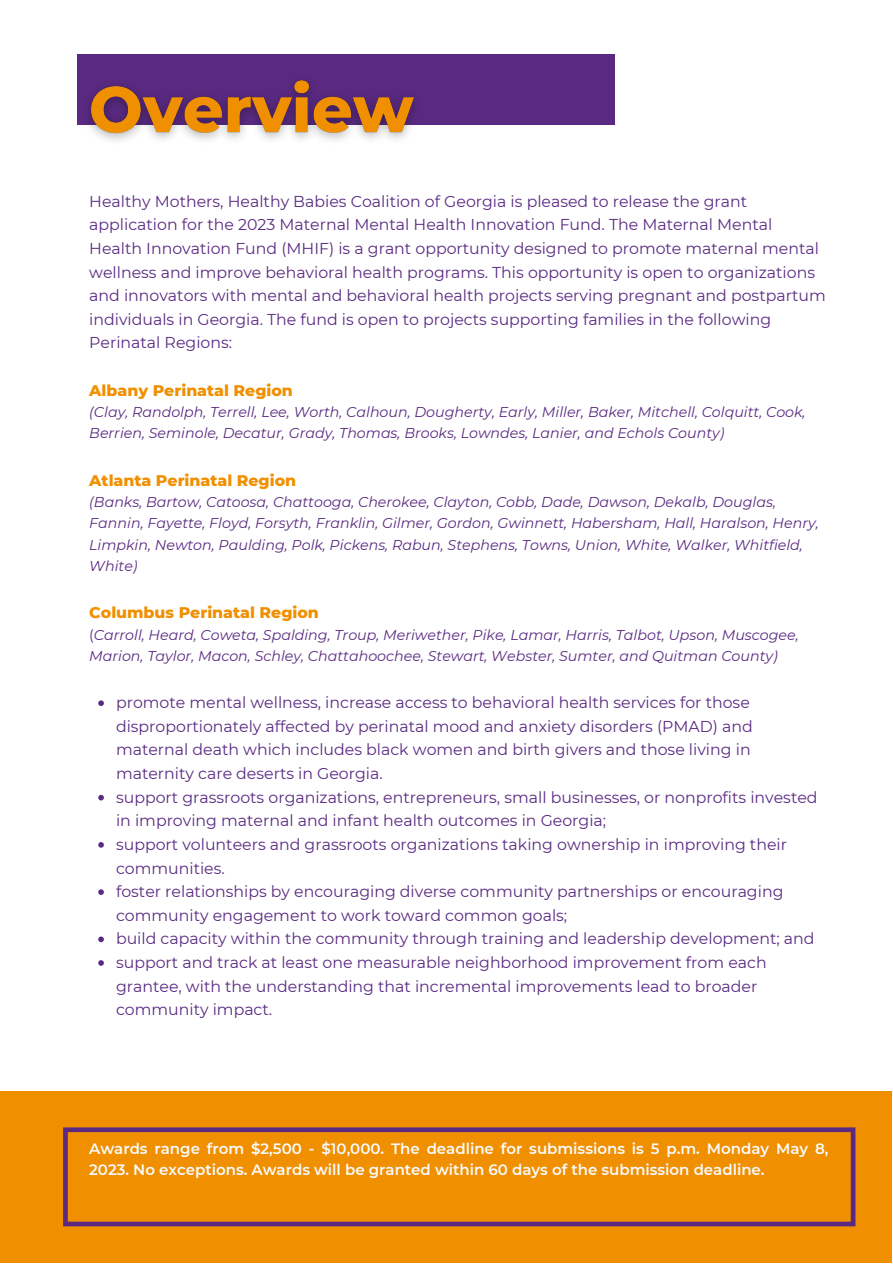
<style>
.page{position:relative;width:893px;height:1264px;background:#fff}
.page>*{position:absolute;margin:0;border:0;box-sizing:border-box;transform-origin:0 0}
.t1{font:15.75px/23.5px "Montserrat";color:#5a2a82}
.t2{font:800 15.75px "Montserrat";color:#f09000}
.t3{font:600 15px/21.3px "Montserrat";color:#f9fafd}
.t4{font:italic 14.25px/21.3px "Montserrat";color:#5a2a82}
.s1{font-style:normal}
</style>
<div class="page">
<div style="left:77px;top:54px;width:537px;height:70px;background:#5a2a82"></div>
<div style="left:0;top:1091px;width:891px;height:171px;background:#f09000"></div>
<svg style="left:98px;top:700px;width:6px;height:6px"></svg>
<svg style="left:98px;top:794px;width:6px;height:6px"></svg>
<svg style="left:98px;top:842px;width:6px;height:5px"></svg>
<svg style="left:98px;top:889px;width:6px;height:6px"></svg>
<svg style="left:98px;top:936px;width:6px;height:6px"></svg>
<svg style="left:98px;top:960px;width:6px;height:5px"></svg>
<svg style="left:63px;top:1127px;width:792px;height:99px"></svg>
<img style="left:77px;top:80px;width:353px;height:61px">
<p class="t1" style="left:89px;top:189px;width:737px">Healthy Mothers, Healthy Babies Coalition of Georgia is pleased to release the grant application for the 2023 Maternal Mental Health Innovation Fund. The Maternal Mental Health Innovation Fund (MHIF) is a grant opportunity designed to promote maternal mental wellness and improve behavioral health programs. This opportunity is open to organizations and innovators with mental and behavioral health projects serving pregnant and postpartum individuals in Georgia. The fund is open to projects supporting families in the following Perinatal Regions:</p>
<p class="t2" style="left:89px;top:380px;width:205px">Albany Perinatal Region</p>
<p class="t4" style="left:89px;top:401px;width:717px">(Clay, Randolph, Terrell, Lee, Worth, Calhoun, Dougherty, Early, Miller, Baker, Mitchell, Colquitt, Cook,<br>Berrien, Seminole, Decatur, Grady, Thomas, Brooks, Lowndes, Lanier, and Echols County)</p>
<p class="t2" style="left:89px;top:470px;width:208px">Atlanta Perinatal Region</p>
<p class="t4" style="left:89px;top:491px;width:731px">(Banks, Bartow, Catoosa, Chattooga, Cherokee, Clayton, Cobb, Dade, Dawson, Dekalb, Douglas, Fannin, Fayette, Floyd, Forsyth, Franklin, Gilmer, Gordon, Gwinnett, Habersham, Hall, Haralson, Henry, Limpkin, Newton, Paulding, Polk, Pickens, Rabun, Stephens, Towns, Union, White, Walker, Whitfield, White)</p>
<p class="t2" style="left:89px;top:603px;width:231px">Columbus Perinatal Region</p>
<p class="t4" style="left:89px;top:624px;width:711px"><span class="s1">(</span>Carroll, Heard, Coweta, Spalding, Troup, Meriwether, Pike, Lamar, Harris, Talbot, Upson, Muscogee,<br>Marion, Taylor, Macon, Schley, Chattahoochee, Stewart, Webster, Sumter, and Quitman County)</p>
<p class="t1" style="left:116px;top:690px;width:703px">promote mental wellness, increase access to behavioral health services for those disproportionately affected by perinatal mood and anxiety disorders (PMAD) and maternal death which includes black women and birth givers and those living in maternity care deserts in Georgia.<br>support grassroots organizations, entrepreneurs, small businesses, or nonprofits invested in improving maternal and infant health outcomes in Georgia;<br>support volunteers and grassroots organizations taking ownership in improving their communities.<br>foster relationships by encouraging diverse community partnerships or encouraging community engagement to work toward common goals;<br>build capacity within the community through training and leadership development; and support and track at least one measurable neighborhood improvement from each grantee, with the understanding that incremental improvements lead to broader community impact.</p>
<p class="t3" style="left:89px;top:1137px;width:740px">Awards range from $2,500 - $10,000. The deadline for submissions is 5 p.m. Monday May 8,<br>2023. No exceptions. Awards will be granted within 60 days of the submission deadline.</p>
</div>
